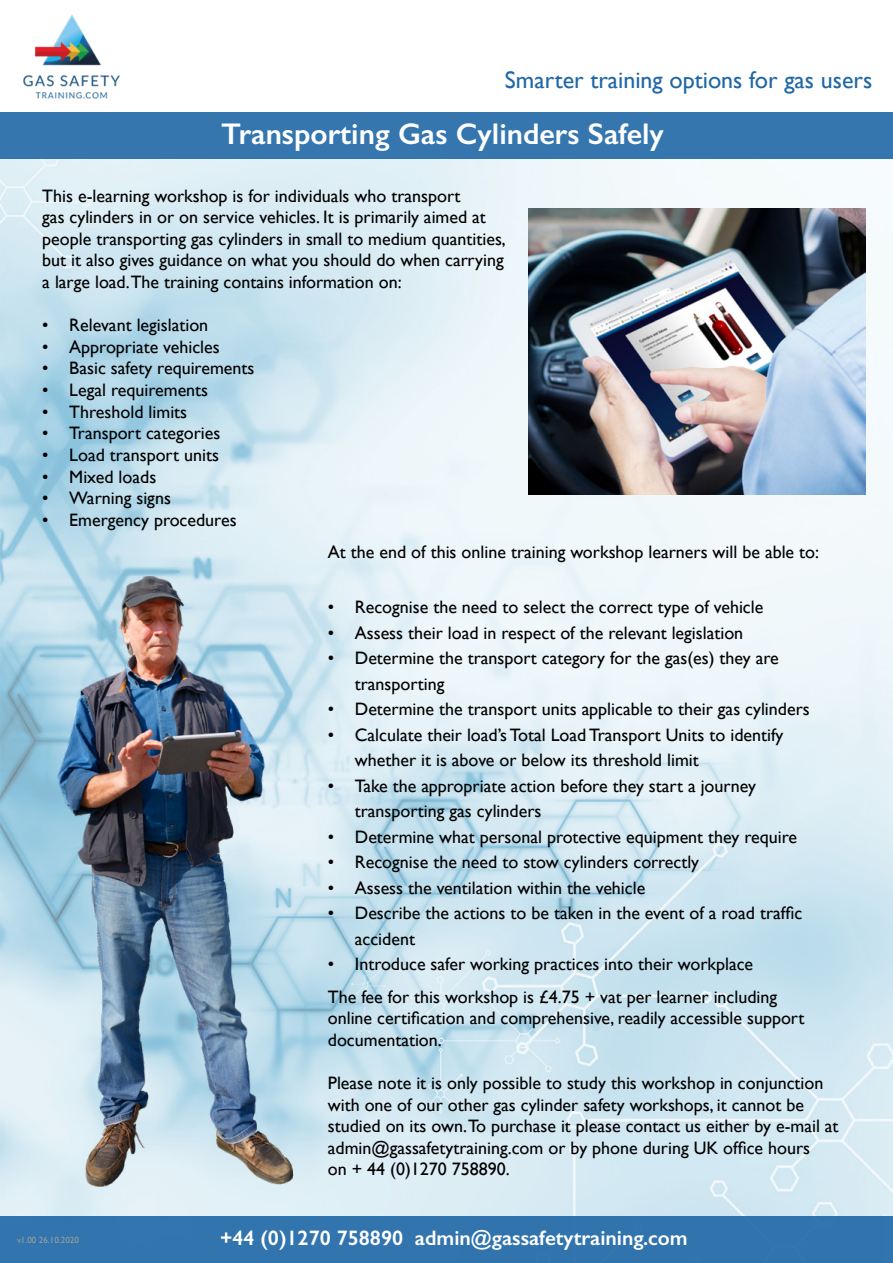
<style>
.page{position:relative;width:893px;height:1263px;background:#fff}
.page>*{position:absolute;margin:0;border:0;box-sizing:border-box;transform-origin:0 0}
.t1{font:600 30px "Gill Sans";color:#fff}
.t2{font:24px "Gill Sans";color:#1f67a6}
.t3{font:600 21px "Gill Sans";color:#fff}
.t4{font:18px/21.6px "Gill Sans";color:#000}
.t5{font:9px "Gill Sans";color:#9d9d9c}
</style>
<div class="page">
<img style="left:0;top:158px;width:893px;height:1058px">
<div style="left:0;top:112px;width:893px;height:46px;background:#3576af"></div>
<img style="left:23px;top:15px;width:97px;height:84px">
<div style="left:0;top:1216px;width:893px;height:47px;background:#3274ad"></div>
<img style="left:529px;top:209px;width:337px;height:286px">
<img style="left:47px;top:570px;width:255px;height:616px">
<h2 class="t2" style="left:505px;top:66px;width:369px">Smarter training options for gas users</h2>
<h1 class="t1" style="left:221px;top:116px;width:444px">Transporting Gas Cylinders Safely</h1>
<p class="t4" style="left:42px;top:185px;width:465px">This e-learning workshop is for individuals who transport<br>gas cylinders in or on service vehicles. It is primarily aimed at people transporting gas cylinders in small to medium quantities, but it also gives guidance on what you should do when carrying a large load.The training contains information on:</p>
<p class="t4" style="left:42px;top:314px;width:167px">• Relevant legislation</p>
<p class="t4" style="left:42px;top:336px;width:179px">• Appropriate vehicles</p>
<p class="t4" style="left:42px;top:357px;width:214px">• Basic safety requirements</p>
<p class="t4" style="left:42px;top:379px;width:167px">• Legal requirements</p>
<p class="t4" style="left:42px;top:401px;width:146px">• Threshold limits</p>
<p class="t4" style="left:42px;top:422px;width:180px">• Transport categories</p>
<p class="t4" style="left:42px;top:444px;width:178px">• Load transport units</p>
<p class="t4" style="left:42px;top:465px;width:115px">• Mixed loads</p>
<p class="t4" style="left:42px;top:487px;width:130px">• Warning signs</p>
<p class="t4" style="left:42px;top:509px;width:196px">• Emergency procedures</p>
<p class="t4" style="left:328px;top:541px;width:493px">At the end of this online training workshop learners will be able to:</p>
<p class="t4" style="left:328px;top:596px;width:437px">• Recognise the need to select the correct type of vehicle</p>
<p class="t4" style="left:328px;top:622px;width:417px">• Assess their load in respect of the relevant legislation</p>
<p class="t4" style="left:355px;top:645px;width:426px;line-height:25.5px;text-indent:-27px">• Determine the transport category for the gas(es) they are transporting</p>
<p class="t4" style="left:328px;top:698px;width:483px">• Determine the transport units applicable to their gas cylinders</p>
<p class="t4" style="left:355px;top:722px;width:430px;line-height:25.5px;text-indent:-27px">• Calculate their load’s Total Load Transport Units to identify whether it is above or below its threshold limit</p>
<p class="t4" style="left:355px;top:773px;width:403px;line-height:25.5px;text-indent:-27px">• Take the appropriate action before they start a journey transporting gas cylinders</p>
<p class="t4" style="left:328px;top:826px;width:471px">• Determine what personal protective equipment they require</p>
<p class="t4" style="left:328px;top:851px;width:373px">• Recognise the need to stow cylinders correctly</p>
<p class="t4" style="left:328px;top:877px;width:319px">• Assess the ventilation within the vehicle</p>
<p class="t4" style="left:355px;top:900px;width:449px;line-height:25.5px;text-indent:-27px">• Describe the actions to be taken in the event of a road traffic accident</p>
<p class="t4" style="left:328px;top:948px;width:451px;line-height:32.2px">• Introduce safer working practices into their workplace<br>The fee for this workshop is £4.75 + vat per learner including</p>
<p class="t4" style="left:328px;top:1007px;width:478px">online certification and comprehensive, readily accessible support documentation.</p>
<p class="t4" style="left:328px;top:1072px;width:512px">Please note it is only possible to study this workshop in conjunction with one of our other gas cylinder safety workshops, it cannot be studied on its own.To purchase it please contact us either by e-mail at admin@gassafetytraining.com or by phone during UK office hours<br>on + 44 (0)1270 758890.</p>
<p class="t5" style="left:17px;top:1234px;width:63px">v1.00 26.10.2020</p>
<p class="t3" style="left:220px;top:1225px;width:469px">+44 (0)1270 758890 admin@gassafetytraining.com</p>
</div>
